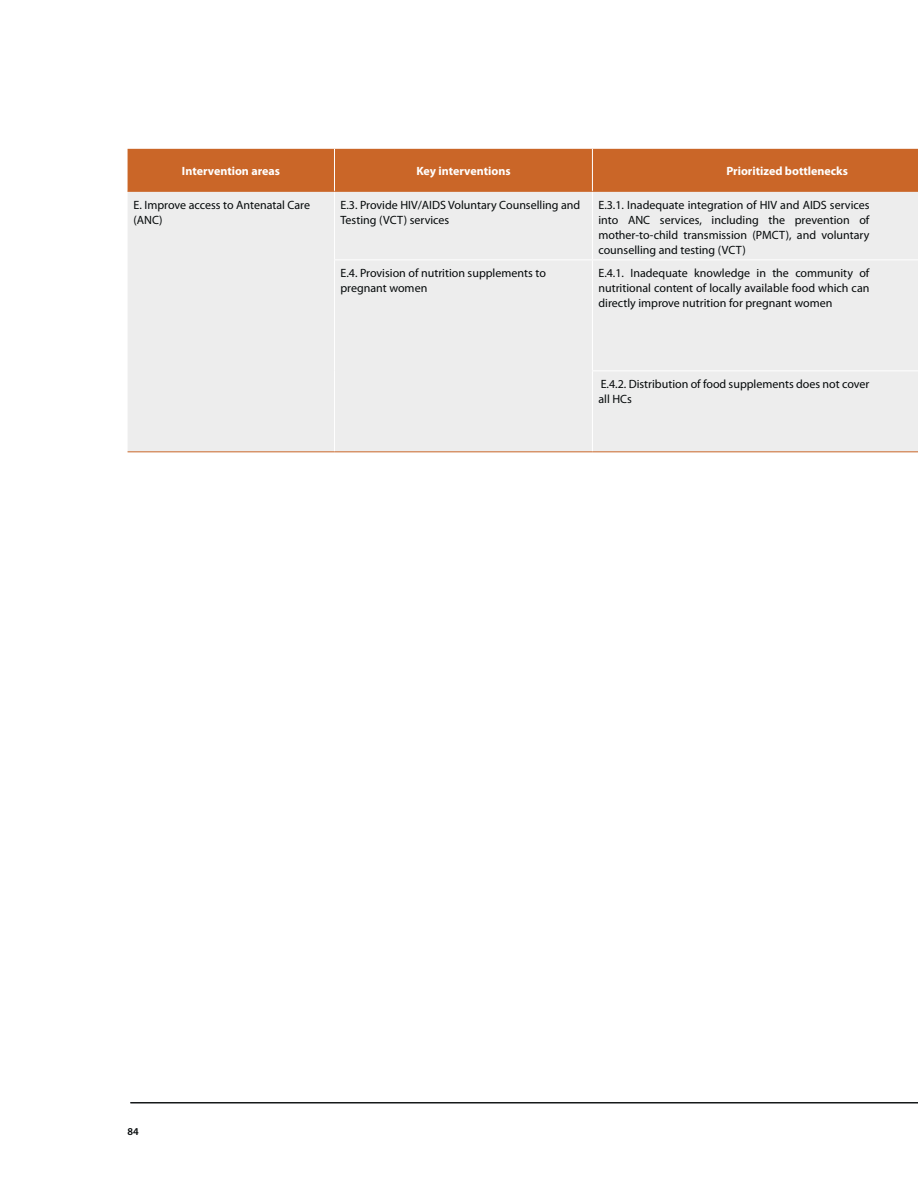
<style>
.page{position:relative;width:918px;height:1188px;background:#fff}
.page>*{position:absolute;margin:0;border:0;box-sizing:border-box;transform-origin:0 0}
.t1{font:12px/15px "Myriad Pro";color:#040809}
.t2{font:700 12px "Myriad Pro";color:#fff}
.t3{font:600 10.5px "Myriad Pro";color:#040809}
</style>
<div class="page">
<hr style="left:130px;top:1103px;width:788px;height:1px;background:#040809">
<div style="left:128px;top:149px;width:790px;height:42px;background:#ca6628"></div>
<div style="left:128px;top:192px;width:790px;height:259px;background:#ededed"></div>
<hr style="left:592px;top:149px;width:1px;height:42px;background:#fff">
<hr style="left:592px;top:192px;width:1px;height:67px;background:#fff">
<hr style="left:592px;top:260px;width:1px;height:110px;background:#fff">
<hr style="left:592px;top:371px;width:1px;height:80px;background:#fff">
<hr style="left:334px;top:192px;width:1px;height:67px;background:#fff">
<hr style="left:334px;top:260px;width:1px;height:111px;background:#fff">
<hr style="left:334px;top:371px;width:1px;height:80px;background:#fff">
<hr style="left:334px;top:149px;width:1px;height:42px;background:#fff">
<hr style="left:128px;top:191px;width:206px;height:1px;background:#ca6628">
<hr style="left:128px;top:451px;width:206px;height:1px;background:#ca6628">
<hr style="left:334px;top:191px;width:258px;height:1px;background:#ca6628">
<hr style="left:334px;top:451px;width:258px;height:1px;background:#ca6628">
<hr style="left:592px;top:191px;width:326px;height:1px;background:#ca6628">
<hr style="left:592px;top:451px;width:326px;height:1px;background:#ca6628">
<hr style="left:334px;top:259px;width:258px;height:1px;background:#fff">
<hr style="left:592px;top:259px;width:326px;height:1px;background:#fff">
<hr style="left:592px;top:370px;width:326px;height:1px;background:#fff">
<p class="t2" style="left:182px;top:166px;width:100px">Intervention areas</p>
<p class="t2" style="left:416px;top:166px;width:96px">Key interventions</p>
<p class="t2" style="left:726px;top:166px;width:123px">Prioritized bottlenecks</p>
<p class="t1" style="left:134px;top:198px;width:178px">E. Improve access to Antenatal Care (ANC)</p>
<p class="t1" style="left:340px;top:198px;width:241px">E.3. Provide HIV/AIDS Voluntary Counselling and<br>Testing (VCT) services</p>
<p class="t1" style="left:598px;top:198px;width:273px;text-align:justify">E.3.1. Inadequate integration of HIV and AIDS services into ANC services, including the prevention of mother-to-child transmission (PMCT), and voluntary counselling and testing (VCT)</p>
<p class="t1" style="left:340px;top:267px;width:207px">E.4. Provision of nutrition supplements to pregnant women</p>
<p class="t1" style="left:598px;top:267px;width:273px;text-align:justify">E.4.1. Inadequate knowledge in the community of nutritional content of locally available food which can directly improve nutrition for pregnant women</p>
<p class="t3" style="left:128px;top:1127px;width:13px">84</p>
<p class="t1" style="left:598px;top:378px;width:273px">E.4.2. Distribution of food supplements does not cover all HCs</p>
</div>
